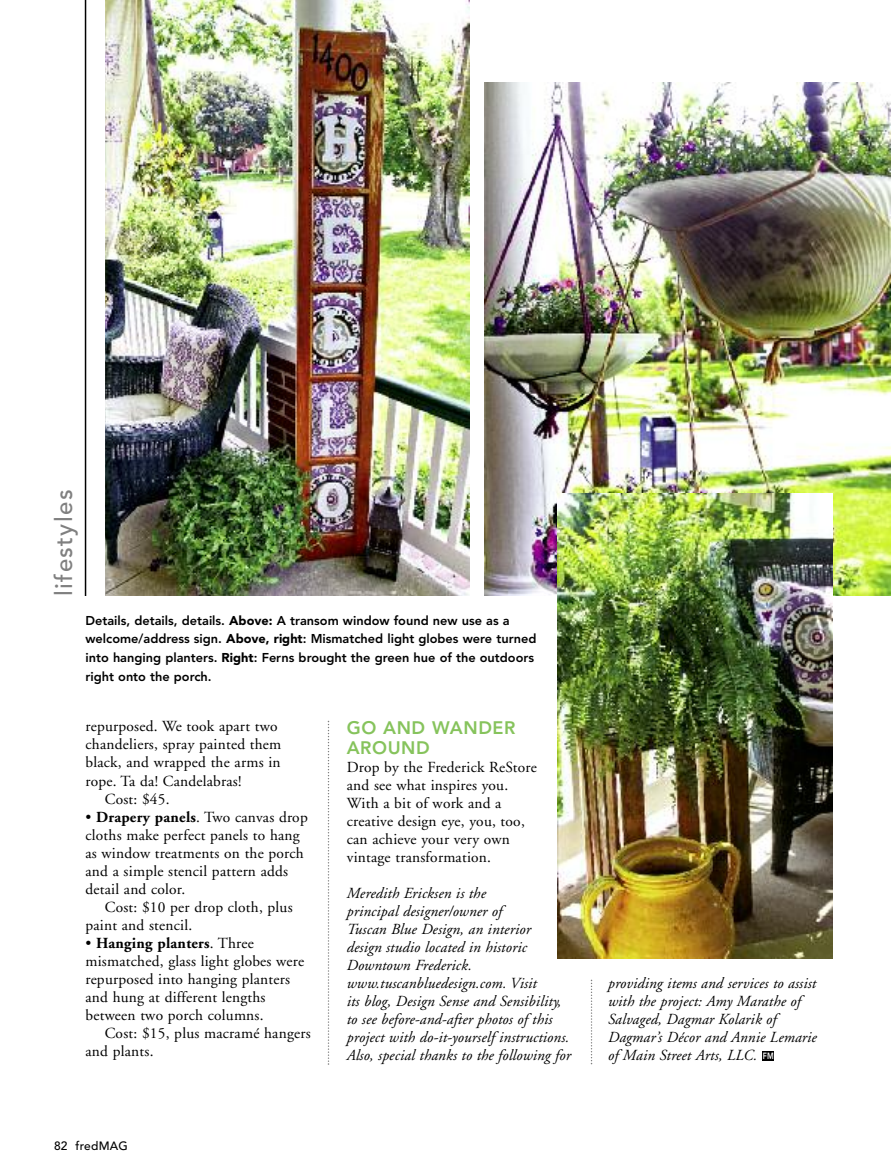
<style>
.page{position:relative;width:891px;height:1175px;background:#fff}
.page>*{position:absolute;margin:0;border:0;box-sizing:border-box;transform-origin:0 0}
.t1{font:500 24px "Avenir";letter-spacing:.055em;color:#808080}
.t2{font:800 18px/19.5px "Avenir";letter-spacing:.03em;color:#86c35c}
.t3{font:15.3px/18px "Adobe Garamond";letter-spacing:.015em;color:#000}
.t4{font:italic 15.3px/18px "Adobe Garamond";letter-spacing:.01em;color:#000}
.t5{font:800 12.75px/18.8px "Avenir";color:#000}
.t6{font:500 12px "Avenir";letter-spacing:.015em;color:#000}
.t7{font:800 9px "Avenir";color:#fff;scale:.8 1}
.s1{font-weight:900}
.s2{font-weight:700}
</style>
<div class="page">
<svg style="left:328px;top:720px;width:1px;height:344px"></svg>
<svg style="left:591px;top:979px;width:1px;height:85px"></svg>
<hr style="left:85px;top:0;width:1px;height:596px;background:#000">
<div style="left:762px;top:1051px;width:12px;height:9px;background:#000"></div>
<img style="left:484px;top:83px;width:406px;height:513px">
<img style="left:558px;top:493px;width:275px;height:465px">
<img style="left:105px;top:0;width:365px;height:596px">
<h1 class="t1" style="left:54px;top:596px;width:108px;rotate:-90deg">lifestyles</h1>
<p class="t5" style="left:85px;top:612px;width:453px">Details, details, details. <span class="s1">Above:</span> A transom window found new use as a welcome/address sign. <span class="s1">Above, right</span>: Mismatched light globes were turned into hanging planters. <span class="s1">Right</span>: Ferns brought the green hue of the outdoors right onto the porch.</p>
<p class="t3" style="left:86px;top:719px;width:194px">repurposed. We took apart two</p>
<p class="t3" style="left:86px;top:737px;width:197px">chandeliers, spray painted them</p>
<p class="t3" style="left:86px;top:755px;width:197px">black, and wrapped the arms in</p>
<p class="t3" style="left:86px;top:773px;width:158px">rope. Ta da! Candelabras!</p>
<p class="t3" style="left:105px;top:791px;width:66px">Cost: $45.</p>
<p class="t3" style="left:85px;top:809px;width:224px">• <span class="s2">Drapery panels</span>. Two canvas drop cloths make perfect panels to hang as window treatments on the porch and a simple stencil pattern adds detail and color.</p>
<p class="t3" style="left:85px;top:899px;width:209px;text-indent:19px">Cost: $10 per drop cloth, plus paint and stencil.</p>
<p class="t3" style="left:85px;top:935px;width:220px">• <span class="s2">Hanging planters</span>. Three mismatched, glass light globes were repurposed into hanging planters and hung at different lengths between two porch columns.</p>
<p class="t3" style="left:85px;top:1025px;width:227px;text-indent:19px">Cost: $15, plus macramé hangers and plants.</p>
<p class="t6" style="left:54px;top:1140px;width:75px">82 fredMAG</p>
<p class="t2" style="left:347px;top:719px;width:170px">GO AND WANDER<br>AROUND</p>
<p class="t3" style="left:347px;top:759px;width:191px">Drop by the Frederick ReStore and see what inspires you.<br>With a bit of work and a creative design eye, you, too, can achieve your very own vintage transformation.</p>
<p class="t4" style="left:347px;top:885px;width:226px">Meredith Ericksen is the<br>principal designer/owner of<br>Tuscan Blue Design, an interior<br>design studio located in historic Downtown Frederick. www.tuscanbluedesign.com. Visit<br>its blog, Design Sense and Sensibility, to see before-and-after photos of this project with do-it-yourself instructions.<br>Also, special thanks to the following for</p>
<p class="t4" style="left:608px;top:975px;width:210px">providing items and services to assist with the project: Amy Marathe of<br>Salvaged, Dagmar Kolarik of<br>Dagmar’s Décor and Annie Lemarie of Main Street Arts, LLC.</p>
<p class="t7" style="left:763px;top:1052px;width:15px">FM</p>
</div>
